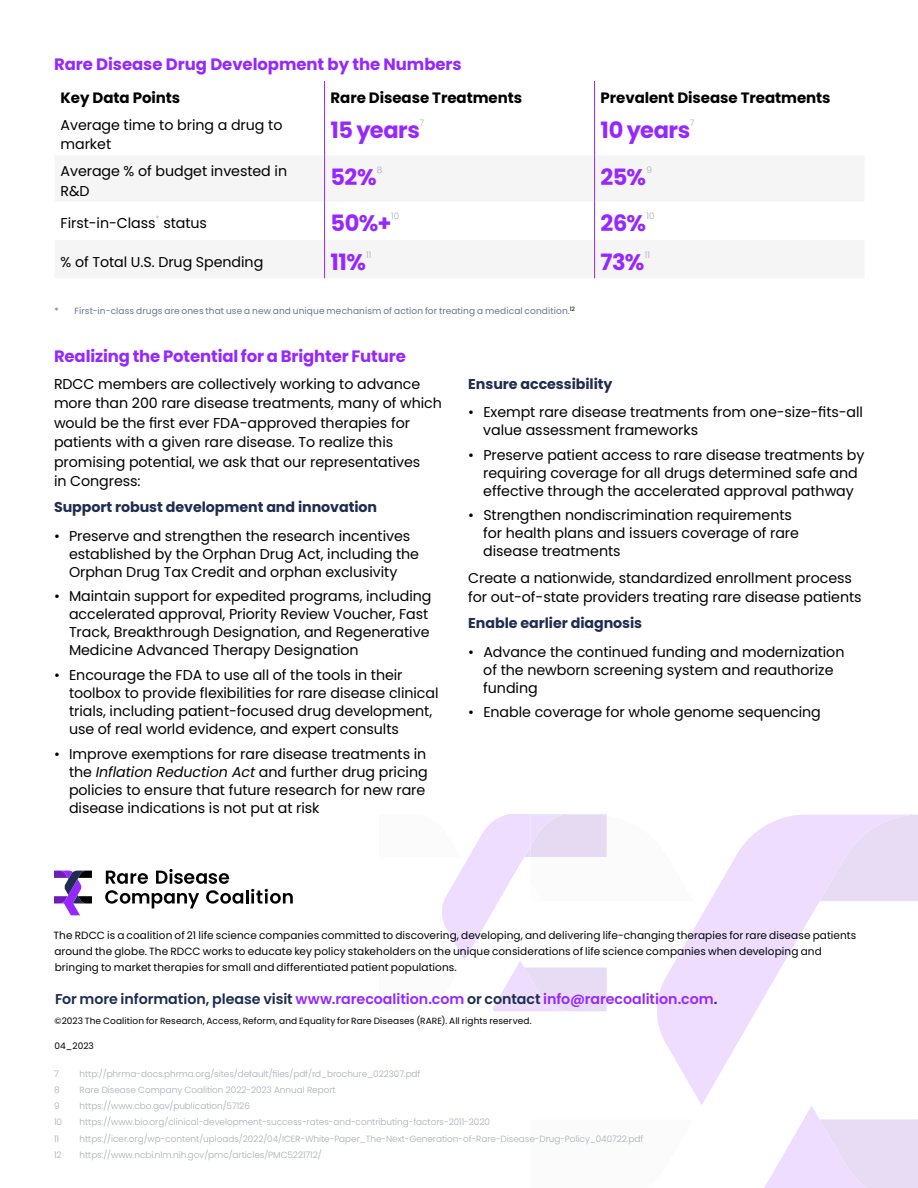
<style>
.page{position:relative;width:918px;height:1188px;background:#fff}
.page>*{position:absolute;margin:0;border:0;box-sizing:border-box;transform-origin:0 0}
.t1{font:700 22.5px "Poppins";letter-spacing:-.02em;color:#9628ff}
.t2{font:700 16.5px "Poppins";letter-spacing:-.01em;color:#9628ff}
.t3{font:700 15px "Poppins";letter-spacing:-.005em;color:#000}
.t4{font:14.25px/18px "Poppins";letter-spacing:-.005em;color:#000}
.t5{font:600 14.25px "Poppins";letter-spacing:-.005em;color:#9628ff}
.t6{font:700 14.25px "Poppins";letter-spacing:-.005em;color:#1e2d50}
.t7{font:10.5px/15.8px "Poppins";letter-spacing:.005em;color:#000}
.t8{font:9px "Poppins";letter-spacing:.01em;color:#000}
.t9{font:9px "Poppins";letter-spacing:.01em;color:#6b748b}
.t10{font:300 8.85px "Poppins";letter-spacing:-.005em;color:#a5abb9}
.s1{font-style:italic}
.s2{color:#1d2d52}
.s3{color:#1e2d50}
</style>
<div class="page">
<div style="left:859px;top:1119px;width:59px;height:69px;background:#e8dcf4"></div>
<svg style="left:757px;top:815px;width:161px;height:100px;background:#ede0fa"></svg>
<svg style="left:689px;top:915px;width:170px;height:273px"></svg>
<svg style="left:442px;top:814px;width:315px;height:269px"></svg>
<svg style="left:105px;top:890px;width:94px;height:18px"></svg>
<svg style="left:206px;top:890px;width:37px;height:14px"></svg>
<hr style="left:246px;top:890px;width:3px;height:14px;background:#000">
<svg style="left:251px;top:889px;width:42px;height:15px"></svg>
<svg style="left:54px;top:871px;width:38px;height:44px"></svg>
<svg style="left:106px;top:871px;width:42px;height:13px"></svg>
<svg style="left:156px;top:869px;width:73px;height:15px"></svg>
<svg style="left:324px;top:81px;width:1px;height:28px"></svg>
<svg style="left:594px;top:81px;width:1px;height:28px"></svg>
<hr style="left:324px;top:109px;width:1px;height:46px;background:#9628ff">
<hr style="left:594px;top:109px;width:1px;height:46px;background:#9628ff">
<hr style="left:324px;top:155px;width:1px;height:47px;background:#9628ff">
<hr style="left:594px;top:155px;width:1px;height:47px;background:#9628ff">
<hr style="left:324px;top:202px;width:1px;height:38px;background:#9628ff">
<hr style="left:594px;top:202px;width:1px;height:38px;background:#9628ff">
<hr style="left:324px;top:240px;width:1px;height:38px;background:#9628ff">
<hr style="left:594px;top:240px;width:1px;height:38px;background:#9628ff">
<p class="t2" style="left:54px;top:55px;width:409px">Rare Disease Drug Development by the Numbers</p>
<p class="t3" style="left:61px;top:89px;width:121px">Key Data Points</p>
<p class="t3" style="left:331px;top:89px;width:193px">Rare Disease Treatments</p>
<p class="t3" style="left:601px;top:89px;width:232px">Prevalent Disease Treatments</p>
<p class="t4" style="left:61px;top:115px;width:223px;line-height:19.5px">Average time to bring a drug to market</p>
<h1 class="t1" style="left:331px;top:117px;width:91px">15 years</h1>
<p class="t10" style="left:419px;top:118px;width:6px">7</p>
<h1 class="t1" style="left:601px;top:117px;width:91px">10 years</h1>
<p class="t10" style="left:690px;top:118px;width:6px">7</p>
<p class="t4" style="left:61px;top:162px;width:228px;line-height:19.5px">Average % of budget invested in<br>R&amp;D</p>
<h1 class="t1" style="left:331px;top:164px;width:48px">52%</h1>
<p class="t10" style="left:377px;top:165px;width:7px">8</p>
<h1 class="t1" style="left:601px;top:164px;width:47px">25%</h1>
<p class="t10" style="left:647px;top:165px;width:7px">9</p>
<p class="t4" style="left:61px;top:214px;width:148px">First-in-Class<sup>*</sup> status</p>
<h1 class="t1" style="left:331px;top:210px;width:63px">50%+</h1>
<p class="t10" style="left:391px;top:211px;width:10px">10</p>
<h1 class="t1" style="left:601px;top:210px;width:47px">26%</h1>
<p class="t10" style="left:647px;top:211px;width:10px">10</p>
<p class="t4" style="left:61px;top:253px;width:204px">% of Total U.S. Drug Spending</p>
<h1 class="t1" style="left:331px;top:249px;width:37px">11%</h1>
<p class="t10" style="left:366px;top:249px;width:7px">11</p>
<h1 class="t1" style="left:601px;top:249px;width:45px">73%</h1>
<p class="t10" style="left:645px;top:249px;width:7px">11</p>
<p class="t9" style="left:55px;top:306px;width:522px">* First-in-class drugs are ones that use a new and unique mechanism of action for treating a medical condition.<sup>12</sup></p>
<p class="t2" style="left:54px;top:347px;width:353px">Realizing the Potential for a Brighter Future</p>
<p class="t4" style="left:54px;top:374px;width:389px;line-height:19.5px">RDCC members are collectively working to advance more than 200 rare disease treatments, many of which would be the first ever FDA-approved therapies for patients with a given rare disease. To realize this promising potential, we ask that our representatives<br>in Congress:</p>
<p class="t6" style="left:54px;top:499px;width:325px">Support robust development and innovation</p>
<p class="t4" style="left:69px;top:527px;width:352px;text-indent:-15px">• Preserve and strengthen the research incentives established by the Orphan Drug Act, including the<br>Orphan Drug Tax Credit and orphan exclusivity</p>
<p class="t4" style="left:69px;top:587px;width:364px;text-indent:-15px">• Maintain support for expedited programs, including accelerated approval, Priority Review Voucher, Fast Track, Breakthrough Designation, and Regenerative Medicine Advanced Therapy Designation</p>
<p class="t4" style="left:69px;top:666px;width:371px;text-indent:-15px">• Encourage the FDA to use all of the tools in their toolbox to provide flexibilities for rare disease clinical trials, including patient-focused drug development, use of real world evidence, and expert consults</p>
<p class="t4" style="left:69px;top:745px;width:360px;text-indent:-15px">• Improve exemptions for rare disease treatments in the <span class="s1">Inflation Reduction Act</span> and further drug pricing policies to ensure that future research for new rare disease indications is not put at risk</p>
<p class="t6" style="left:468px;top:375px;width:146px">Ensure accessibility</p>
<p class="t4" style="left:483px;top:403px;width:381px;text-indent:-15px">• Exempt rare disease treatments from one-size-fits-all value assessment frameworks</p>
<p class="t4" style="left:468px;top:446px;width:398px;text-align:center">• Preserve patient access to rare disease treatments by requiring coverage for all drugs determined safe and effective through the accelerated approval pathway</p>
<p class="t4" style="left:483px;top:506px;width:317px;text-indent:-15px">• Strengthen nondiscrimination requirements for health plans and issuers coverage of rare disease treatments</p>
<p class="t4" style="left:468px;top:568px;width:395px;line-height:19.5px">Create a nationwide, standardized enrollment process for out-of-state providers treating rare disease patients</p>
<p class="t6" style="left:468px;top:615px;width:175px">Enable earlier diagnosis</p>
<p class="t4" style="left:483px;top:643px;width:363px;text-indent:-15px">• Advance the continued funding and modernization of the newborn screening system and reauthorize funding</p>
<p class="t4" style="left:468px;top:703px;width:354px">• Enable coverage for whole genome sequencing</p>
<p class="t7" style="left:54px;top:928px;width:804px">The RDCC is a coalition of 21 life science companies committed to discovering, developing, and delivering life-changing therapies for rare disease patients around the globe. The RDCC works to educate key policy stakeholders on the unique considerations of life science companies when developing and bringing to market therapies for small and differentiated patient populations.</p>
<p class="t5" style="left:55px;top:991px;width:664px"><span class="s2">For more information, please visit</span> www.rarecoalition.com <span class="s3">or contact</span> info@rarecoalition.com<span class="s3">.</span></p>
<p class="t8" style="left:55px;top:1015px;width:479px">©2023 The Coalition for Research, Access, Reform, and Equality for Rare Diseases (RARE). All rights reserved.</p>
<p class="t8" style="left:55px;top:1041px;width:41px">04_2023</p>
<p class="t10" style="left:54px;top:1069px;width:6px">7</p>
<p class="t10" style="left:80px;top:1069px;width:343px">http://phrma-docs.phrma.org/sites/default/files/pdf/rd_brochure_022307.pdf</p>
<p class="t10" style="left:54px;top:1085px;width:7px">8</p>
<p class="t10" style="left:80px;top:1085px;width:258px">Rare Disease Company Coalition 2022-2023 Annual Report</p>
<p class="t10" style="left:54px;top:1101px;width:7px">9</p>
<p class="t10" style="left:80px;top:1101px;width:172px">https://www.cbo.gov/publication/57126</p>
<p class="t10" style="left:54px;top:1117px;width:10px">10</p>
<p class="t10" style="left:80px;top:1117px;width:412px">https://www.bio.org/clinical-development-success-rates-and-contributing-factors-2011-2020</p>
<p class="t10" style="left:54px;top:1133px;width:7px">11</p>
<p class="t10" style="left:80px;top:1133px;width:565px">https://icer.org/wp-content/uploads/2022/04/ICER-White-Paper_The-Next-Generation-of-Rare-Disease-Drug-Policy_040722.pdf</p>
<p class="t10" style="left:54px;top:1150px;width:9px">12</p>
<p class="t10" style="left:80px;top:1150px;width:244px">https://www.ncbi.nlm.nih.gov/pmc/articles/PMC5221712/</p>
</div>
